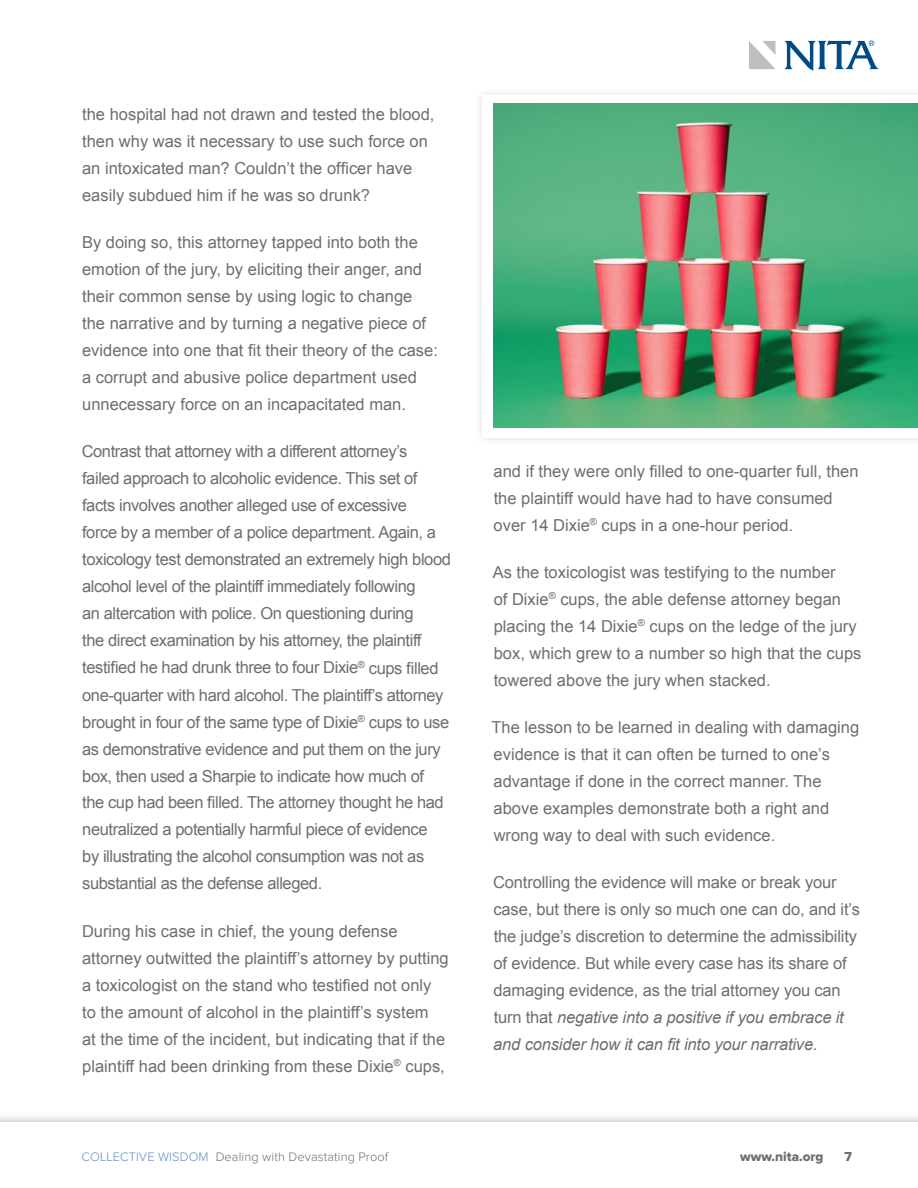
<style>
.page{position:relative;width:918px;height:1188px;background:#fff}
.page>*{position:absolute;margin:0;border:0;box-sizing:border-box;transform-origin:0 0}
.t1{font:16.5px/27px "Arial";color:#6d6e71}
.t2{font:16.5px/27px "Arial";letter-spacing:-.025em;color:#6d6e71}
.t3{font:13.5px "Proxima Nova Extrabld";color:#6d6e71}
.t4{font:300 12.75px "Proxima Nova";letter-spacing:.01em;color:#6d6e71}
.s1{font-style:italic}
.s2{color:#658ac7}
</style>
<div class="page">
<div style="left:0;top:1111px;width:918px;height:77px;background:#000;opacity:.34"></div>
<div style="left:0;top:1122px;width:918px;height:66px;background:#fff"></div>
<svg style="left:749px;top:41px;width:26px;height:28px"></svg>
<svg style="left:784px;top:41px;width:95px;height:29px"></svg>
<div style="left:474px;top:86px;width:444px;height:361px;background:#fafafa"></div>
<div style="left:483px;top:95px;width:435px;height:343px;background:#fff"></div>
<img style="left:493px;top:104px;width:425px;height:324px">
<p class="t1" style="left:82px;top:101px;width:354px">the hospital had not drawn and tested the blood, then why was it necessary to use such force on an intoxicated man? Couldn’t the officer have easily subdued him if he was so drunk?</p>
<p class="t1" style="left:82px;top:229px;width:357px">By doing so, this attorney tapped into both the emotion of the jury, by eliciting their anger, and their common sense by using logic to change the narrative and by turning a negative piece of evidence into one that fit their theory of the case: a corrupt and abusive police department used unnecessary force on an incapacitated man.</p>
<p class="t2" style="left:82px;top:438px;width:371px">Contrast that attorney with a different attorney’s<br>failed approach to alcoholic evidence. This set of facts involves another alleged use of excessive<br>force by a member of a police department. Again, a toxicology test demonstrated an extremely high blood alcohol level of the plaintiff immediately following<br>an altercation with police. On questioning during<br>the direct examination by his attorney, the plaintiff testified he had drunk three to four Dixie<sup>®</sup> cups filled one-quarter with hard alcohol. The plaintiff’s attorney brought in four of the same type of Dixie<sup>®</sup> cups to use as demonstrative evidence and put them on the jury box, then used a Sharpie to indicate how much of<br>the cup had been filled. The attorney thought he had neutralized a potentially harmful piece of evidence<br>by illustrating the alcohol consumption was not as substantial as the defense alleged.</p>
<p class="t1" style="left:82px;top:918px;width:368px">During his case in chief, the young defense attorney outwitted the plaintiff’s attorney by putting a toxicologist on the stand who testified not only to the amount of alcohol in the plaintiff’s system<br>at the time of the incident, but indicating that if the plaintiff had been drinking from these Dixie<sup>®</sup> cups,</p>
<p class="t1" style="left:494px;top:458px;width:367px">and if they were only filled to one-quarter full, then the plaintiff would have had to have consumed over 14 Dixie<sup>®</sup> cups in a one-hour period.</p>
<p class="t1" style="left:493px;top:559px;width:370px">As the toxicologist was testifying to the number<br>of Dixie<sup>®</sup> cups, the able defense attorney began placing the 14 Dixie<sup>®</sup> cups on the ledge of the jury box, which grew to a number so high that the cups towered above the jury when stacked.</p>
<p class="t1" style="left:492px;top:714px;width:369px">The lesson to be learned in dealing with damaging evidence is that it can often be turned to one’s advantage if done in the correct manner. The above examples demonstrate both a right and wrong way to deal with such evidence.</p>
<p class="t1" style="left:493px;top:869px;width:368px">Controlling the evidence will make or break your case, but there is only so much one can do, and it’s the judge’s discretion to determine the admissibility of evidence. But while every case has its share of damaging evidence, as the trial attorney you can turn that <span class="s1">negative into a positive if you embrace it and consider how it can fit into your narrative.</span></p>
<p class="t4" style="left:82px;top:1151px;width:308px"><span class="s2">COLLECTIVE WISDOM</span> Dealing with Devastating Proof</p>
<p class="t3" style="left:740px;top:1150px;width:85px">www.nita.org</p>
<p class="t3" style="left:845px;top:1150px;width:9px">7</p>
</div>
